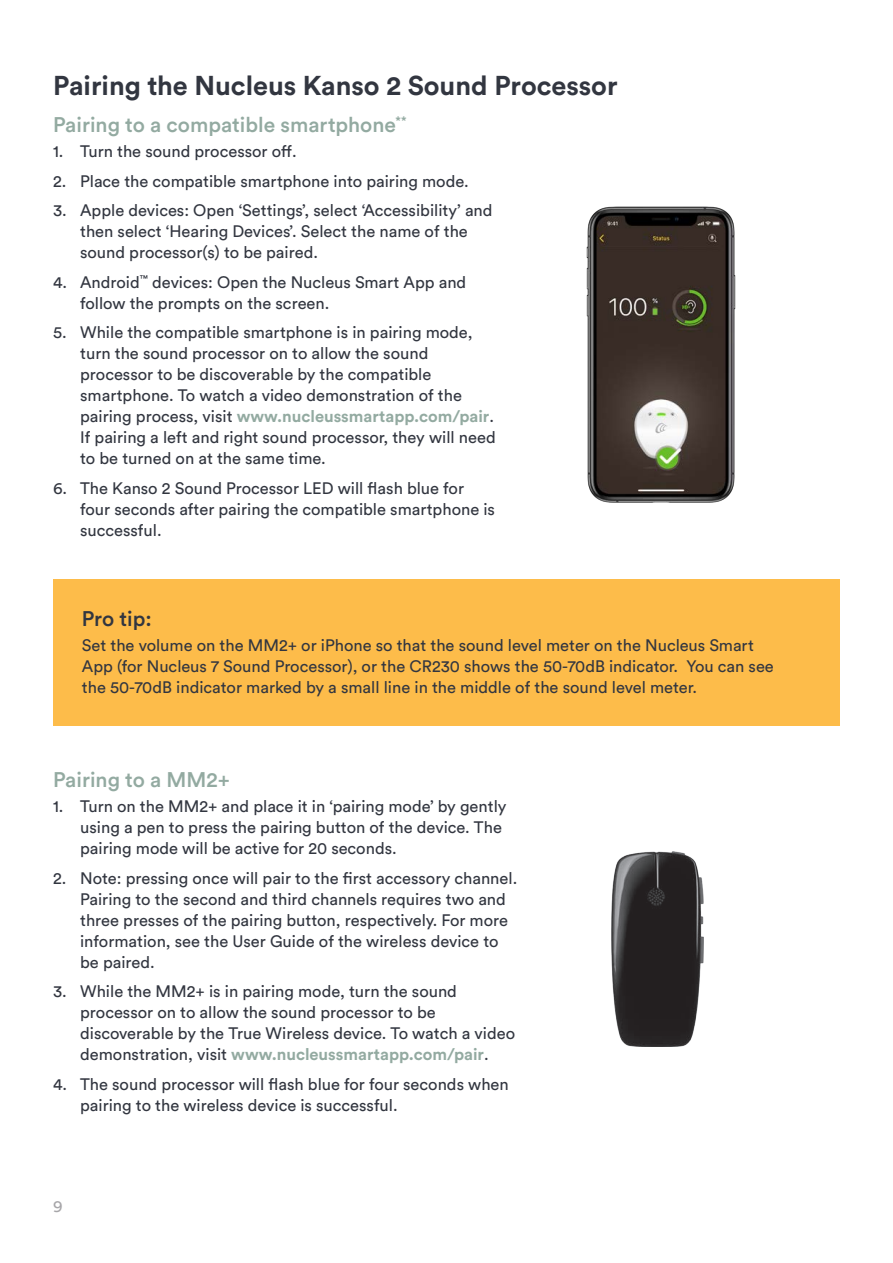
<style>
.page{position:relative;width:893px;height:1263px;background:#fff}
.page>*{position:absolute;margin:0;border:0;box-sizing:border-box;transform-origin:0 0}
.t1{font:700 27px "Circular Std";color:#323640}
.t2{font:500 21px "Circular Std";color:#93aaa1}
.t3{font:500 21px "Circular Std";color:#323640}
.t4{font:16.5px/21px "Circular Std";color:#323640}
.t5{font:16.5px "Circular Std";color:#a7a6a9}
.s1{font-weight:700;color:#93aaa1}
</style>
<div class="page">
<div style="left:53px;top:579px;width:787px;height:146px;background:#fdbc4a"></div>
<img style="left:586px;top:206px;width:150px;height:297px">
<img style="left:611px;top:851px;width:92px;height:195px">
<p class="t1" style="left:53px;top:68px;width:566px">Pairing the Nucleus Kanso 2 Sound Processor</p>
<p class="t2" style="left:53px;top:111px;width:355px">Pairing to a compatible smartphone<sup>**</sup></p>
<p class="t4" style="left:53px;top:141px;width:245px">1. Turn the sound processor off.</p>
<p class="t4" style="left:53px;top:170px;width:417px">2. Place the compatible smartphone into pairing mode.</p>
<p class="t4" style="left:80px;top:200px;width:414px;text-indent:-27px">3. Apple devices: Open ‘Settings’, select ‘Accessibility’ and then select ‘Hearing Devices’. Select the name of the sound processor(s) to be paired.</p>
<p class="t4" style="left:80px;top:271px;width:388px;text-indent:-27px">4. Android<sup>™</sup> devices: Open the Nucleus Smart App and follow the prompts on the screen.</p>
<p class="t4" style="left:80px;top:322px;width:417px;text-indent:-27px">5. While the compatible smartphone is in pairing mode, turn the sound processor on to allow the sound processor to be discoverable by the compatible smartphone. To watch a video demonstration of the pairing process, visit <span class="s1">www.nucleussmartapp.com/pair</span>.<br>If pairing a left and right sound processor, they will need to be turned on at the same time.</p>
<p class="t4" style="left:80px;top:477px;width:416px;text-indent:-27px">6. The Kanso 2 Sound Processor LED will flash blue for four seconds after pairing the compatible smartphone is successful.</p>
<p class="t3" style="left:82px;top:605px;width:71px">Pro tip:</p>
<p class="t4" style="left:82px;top:635px;width:693px">Set the volume on the MM2+ or iPhone so that the sound level meter on the Nucleus Smart<br>App (for Nucleus 7 Sound Processor), or the CR230 shows the 50-70dB indicator. You can see the 50-70dB indicator marked by a small line in the middle of the sound level meter.</p>
<p class="t2" style="left:53px;top:766px;width:178px">Pairing to a MM2+</p>
<p class="t4" style="left:80px;top:796px;width:428px;text-indent:-27px">1. Turn on the MM2+ and place it in ‘pairing mode’ by gently using a pen to press the pairing button of the device. The pairing mode will be active for 20 seconds.</p>
<p class="t4" style="left:80px;top:867px;width:439px;text-indent:-27px">2. Note: pressing once will pair to the first accessory channel.<br>Pairing to the second and third channels requires two and three presses of the pairing button, respectively. For more information, see the User Guide of the wireless device to be paired.</p>
<p class="t4" style="left:80px;top:981px;width:436px;text-indent:-27px">3. While the MM2+ is in pairing mode, turn the sound processor on to allow the sound processor to be discoverable by the True Wireless device. To watch a video demonstration, visit <span class="s1">www.nucleussmartapp.com/pair</span>.</p>
<p class="t4" style="left:80px;top:1073px;width:430px;text-indent:-27px">4. The sound processor will flash blue for four seconds when pairing to the wireless device is successful.</p>
<p class="t5" style="left:53px;top:1196px;width:11px">9</p>
</div>
